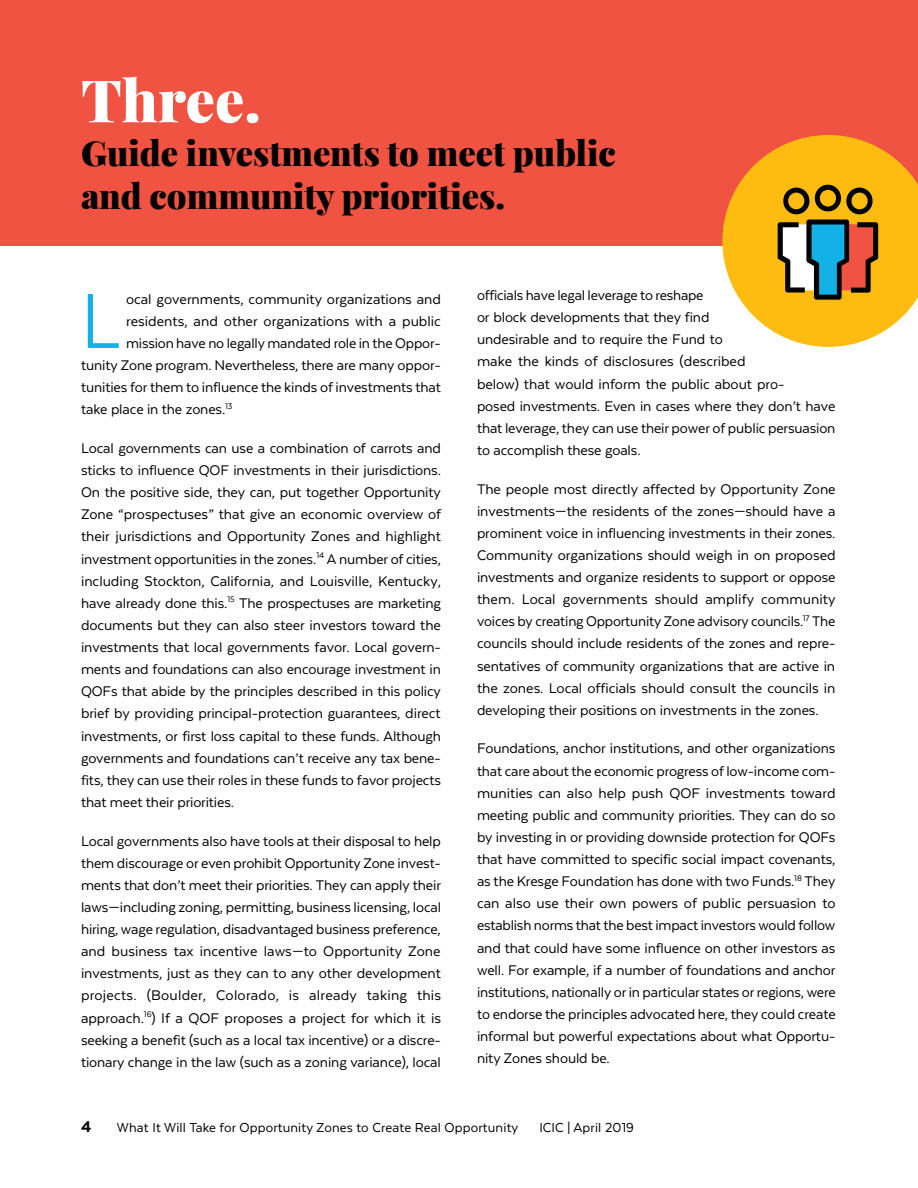
<style>
.page{position:relative;width:918px;height:1188px;background:#fff}
.page>*{position:absolute;margin:0;border:0;box-sizing:border-box;transform-origin:0 0}
.ICIC_TX_dropcap{font:89.85px "Texta Narrow";color:#14b1e7}
.ICIC_NUM_TX{font:900 58.5px "Playfair Display";letter-spacing:-.005em;color:#fff}
.ICIC_NUM_TX-2{font:900 34.5px/43.5px "Playfair Display";color:#000}
.t1{font:800 18px "Texta";color:#000}
.ICIC_TX{font:16.2px/22.2px "Texta";letter-spacing:-.01em;color:#000;text-align:justify}
.ICIC_TX_dropcap-2{font:16.2px "Texta";letter-spacing:-.01em;color:#000}
.t2{font:15px "Texta";letter-spacing:.01em;color:#000}
</style>
<div class="page">
<div style="left:0;top:0;width:918px;height:245px;background:#f05341"></div>
<svg style="left:722px;top:135px;width:196px;height:212px"></svg>
<p class="ICIC_NUM_TX" style="left:81px;top:54px;width:181px">Three.</p>
<p class="ICIC_NUM_TX-2" style="left:81px;top:128px;width:536px">Guide investments to meet public and community priorities.</p>
<p class="ICIC_TX_dropcap" style="left:81px;top:275px;width:41px">L</p>
<p class="ICIC_TX_dropcap-2" style="left:126px;top:291px;width:316px">ocal governments, community organizations and</p>
<p class="ICIC_TX_dropcap-2" style="left:126px;top:313px;width:316px">residents, and other organizations with a public</p>
<p class="ICIC_TX_dropcap-2" style="left:126px;top:335px;width:316px">mission have no legally mandated role in the Oppor-</p>
<p class="ICIC_TX_dropcap-2" style="left:81px;top:357px;width:362px">tunity Zone program. Nevertheless, there are many oppor-</p>
<p class="ICIC_TX_dropcap-2" style="left:81px;top:379px;width:361px">tunities for them to influence the kinds of investments that</p>
<p class="ICIC_TX_dropcap-2" style="left:81px;top:401px;width:153px">take place in the zones.<sup>13</sup></p>
<p class="ICIC_TX" style="left:81px;top:437px;width:362px">Local governments can use a combination of carrots and sticks to influence QOF investments in their jurisdictions.<br>On the positive side, they can, put together Opportunity Zone “prospectuses” that give an economic overview of their jurisdictions and Opportunity Zones and highlight investment opportunities in the zones.<sup>14</sup> A number of cities, including Stockton, California, and Louisville, Kentucky, have already done this.<sup>15</sup> The prospectuses are marketing documents but they can also steer investors toward the investments that local governments favor. Local govern&shy;ments and foundations can also encourage investment in QOFs that abide by the principles described in this policy brief by providing principal-protection guarantees, direct investments, or first loss capital to these funds. Although governments and foundations can’t receive any tax bene&shy;fits, they can use their roles in these funds to favor projects that meet their priorities.</p>
<p class="ICIC_TX" style="left:81px;top:829px;width:362px">Local governments also have tools at their disposal to help them discourage or even prohibit Opportunity Zone invest&shy;ments that don’t meet their priorities. They can apply their laws—including zoning, permitting, business licensing, local hiring, wage regulation, disadvantaged business preference, and business tax incentive laws—to Opportunity Zone investments, just as they can to any other development projects. (Boulder, Colorado, is already taking this approach.<sup>16</sup>) If a QOF proposes a project for which it is seeking a benefit (such as a local tax incentive) or a discre&shy;tionary change in the law (such as a zoning variance), local</p>
<p class="ICIC_TX" style="left:477px;top:284px;width:360px;text-align:left">officials have legal leverage to reshape<br>or block developments that they find<br>undesirable and to require the Fund to<br>make the kinds of disclosures (described<br>below) that would inform the public about pro-<br>posed investments. Even in cases where they don’t have that leverage, they can use their power of public persuasion to accomplish these goals.</p>
<p class="ICIC_TX" style="left:477px;top:477px;width:360px">The people most directly affected by Opportunity Zone investments—the residents of the zones—should have a prominent voice in influencing investments in their zones.<br>Community organizations should weigh in on proposed investments and organize residents to support or oppose them. Local governments should amplify community voices by creating Opportunity Zone advisory councils.<sup>17</sup> The councils should include residents of the zones and repre&shy;sentatives of community organizations that are active in the zones. Local officials should consult the councils in developing their positions on investments in the zones.</p>
<p class="ICIC_TX" style="left:477px;top:737px;width:360px">Foundations, anchor institutions, and other organizations that care about the economic progress of low-income com&shy;munities can also help push QOF investments toward meeting public and community priorities. They can do so by investing in or providing downside protection for QOFs that have committed to specific social impact covenants, as the Kresge Foundation has done with two Funds.<sup>18</sup> They can also use their own powers of public persuasion to establish norms that the best impact investors would follow and that could have some influence on other investors as well. For example, if a number of foundations and anchor institutions, nationally or in particular states or regions, were to endorse the principles advocated here, they could create informal but powerful expectations about what Opportu&shy;nity Zones should be.</p>
<p class="t1" style="left:81px;top:1118px;width:12px">4</p>
<p class="t2" style="left:117px;top:1120px;width:403px">What It Will Take for Opportunity Zones to Create Real Opportunity</p>
<p class="t2" style="left:539px;top:1120px;width:96px">ICIC | April 2019</p>
</div>
